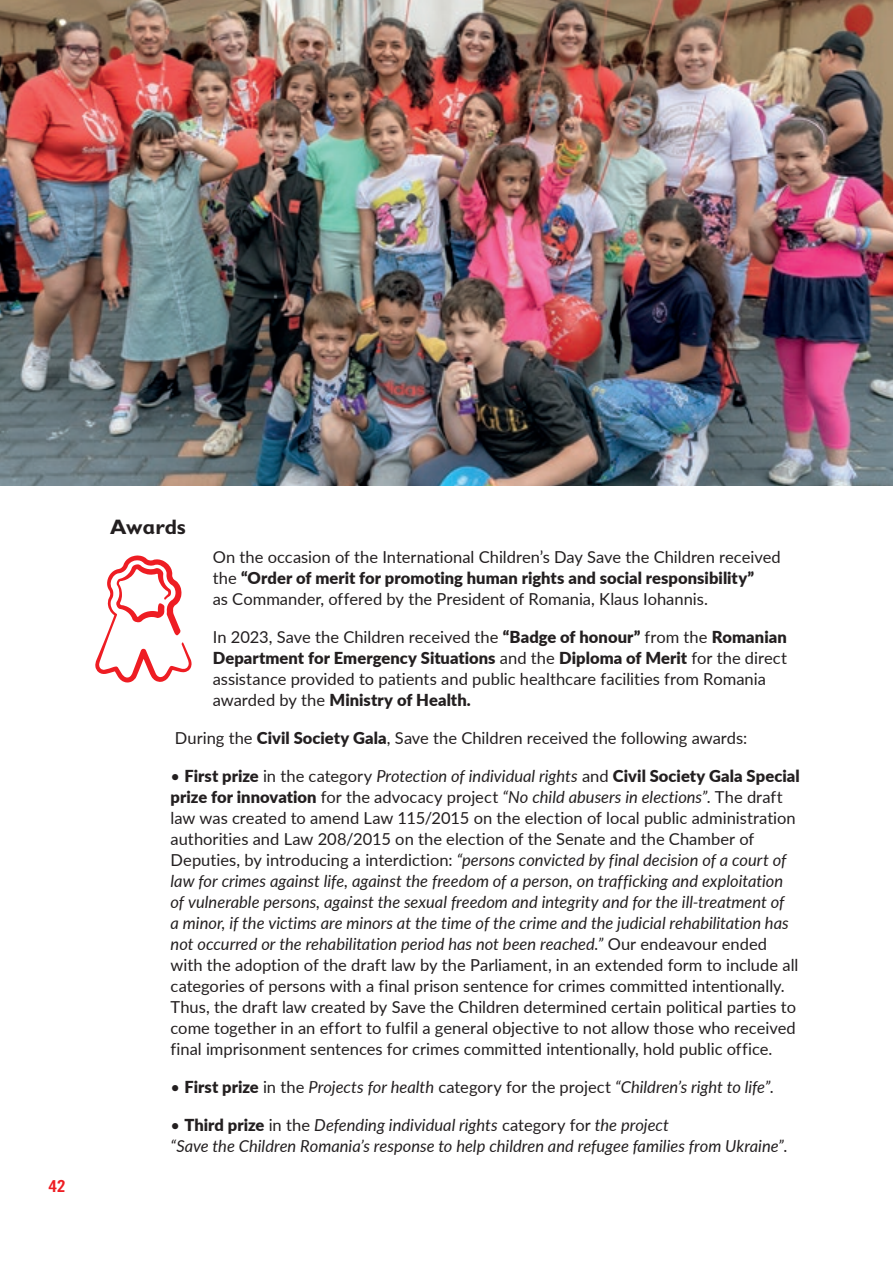
<style>
.page{position:relative;width:893px;height:1263px;background:#fff}
.page>*{position:absolute;margin:0;border:0;box-sizing:border-box;transform-origin:0 0}
.t1{font:700 21px "Gill Sans Infant Std";color:#231f20}
.body_text{font:16.5px/21px "Lato";color:#231f20}
.body_text-2{font:italic 16.5px/21px "Lato";color:#231f20}
.t2{font:16.5px "Trade Gothic LT Com Bd Cn 20";color:#ee1d23;scale:1.2 1}
.s1{font-weight:900}
.s2{font-style:italic}
.s3{font-style:normal}
.s4{font-weight:900;font-style:normal}
</style>
<div class="page">
<img style="left:0;top:0;width:893px;height:486px">
<svg style="left:95px;top:555px;width:97px;height:127px"></svg>
<p class="t2" style="left:48px;top:1176px;width:16px">42</p>
<h2 class="t1" style="left:110px;top:514px;width:77px">Awards</h2>
<p class="body_text" style="left:213px;top:546px;width:569px">On the occasion of the International Children’s Day Save the Children received the <span class="s1">“Order of merit for promoting human rights and social responsibility”<br></span>as Commander, offered by the President of Romania, Klaus Iohannis.</p>
<p class="body_text" style="left:213px;top:626px;width:576px">In 2023, Save the Children received the <span class="s1">“Badge of honour”</span> from the <span class="s1">Romanian Department for Emergency Situations</span> and the <span class="s1">Diploma of Merit</span> for the direct assistance provided to patients and public healthcare facilities from Romania awarded by the <span class="s1">Ministry of Health.</span></p>
<p class="body_text" style="left:175px;top:727px;width:574px">During the <span class="s1">Civil Society Gala</span>, Save the Children received the following awards:</p>
<p class="body_text" style="left:171px;top:765px;width:631px">• <span class="s1">First prize</span> in the category <span class="s2">Protection of individual rights</span> and <span class="s1">Civil Society Gala Special prize for innovation</span> for the advocacy project <span class="s2">“No child abusers in elections”</span>. The draft law was created to amend Law 115/2015 on the election of local public administration authorities and Law 208/2015 on the election of the Senate and the Chamber of Deputies, by introducing a interdiction: <span class="s2">“persons convicted by final decision of a court of law for crimes against life, against the freedom of a person, on trafficking and exploitation of vulnerable persons, against the sexual freedom and integrity and for the ill-treatment of<br>a minor, if the victims are minors at the time of the crime and the judicial rehabilitation has not occurred or the rehabilitation period has not been reached.”</span> Our endeavour ended with the adoption of the draft law by the Parliament, in an extended form to include all categories of persons with a final prison sentence for crimes committed intentionally.<br>Thus, the draft law created by Save the Children determined certain political parties to come together in an effort to fulfil a general objective to not allow those who received final imprisonment sentences for crimes committed intentionally, hold public office.</p>
<p class="body_text-2" style="left:171px;top:1076px;width:605px"><span class="s3">•</span> <span class="s4">First prize</span> <span class="s3">in the</span> Projects for health <span class="s3">category for the project</span> “Children’s right to life”<span class="s3">.</span></p>
<p class="body_text-2" style="left:171px;top:1114px;width:618px"><span class="s3">•</span> <span class="s4">Third prize</span> <span class="s3">in the</span> Defending individual rights <span class="s3">category for</span> the project<br>“Save the Children Romania’s response to help children and refugee families from Ukraine”<span class="s3">.</span></p>
</div>
